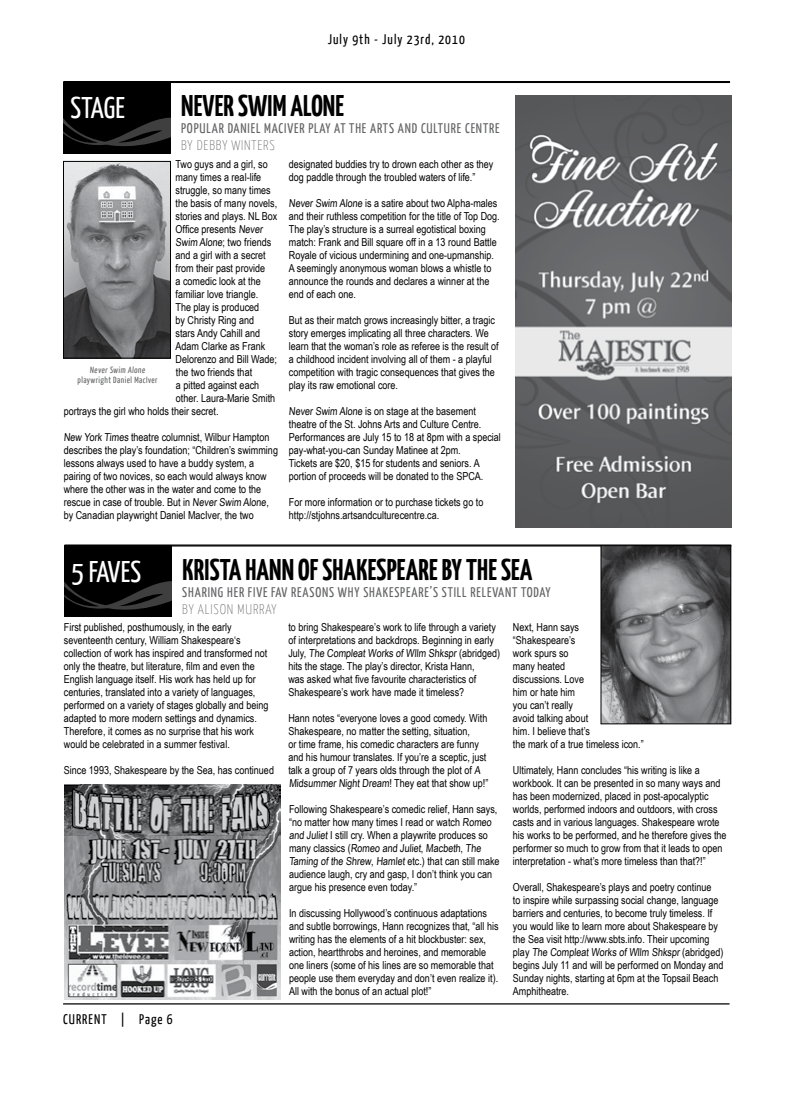
<style>
.page{position:relative;width:792px;height:1098px;background:#fff}
.page>*{position:absolute;margin:0;border:0;box-sizing:border-box;transform-origin:0 0}
.t1{font:700 30px "Yanone Kaffeesatz";letter-spacing:.005em;color:#000;scale:.96 1}
.t2{font:30px "Yanone Kaffeesatz";color:#fff}
.t3{font:14px "Yanone Kaffeesatz";letter-spacing:.06em;color:#636466}
.t4{font:14px "Yanone Kaffeesatz";letter-spacing:.075em;color:#000}
.t5{font:100 14px "Yanone Kaffeesatz";letter-spacing:.06em;color:#636466}
.t6{font:11px/13px "Arial Narrow";color:#000}
.t7{font:9px/10.5px "Yanone Kaffeesatz";letter-spacing:.05em;color:#636466;text-align:center}
</style>
<div class="page">
<hr style="left:63px;top:1003px;width:667px;height:2px;background:#000">
<div style="left:63px;top:82px;width:108px;height:72px;background:#000"></div>
<hr style="left:63px;top:82px;width:667px;height:1px;background:#000">
<hr style="left:63px;top:81px;width:667px;height:1px;background:#000">
<svg style="left:63px;top:118px;width:108px;height:28px"></svg>
<div style="left:64px;top:545px;width:108px;height:72px;background:#000"></div>
<hr style="left:65px;top:545px;width:666px;height:2px;background:#000">
<hr style="left:65px;top:544px;width:666px;height:2px;background:#000">
<svg style="left:64px;top:581px;width:108px;height:29px"></svg>
<img style="left:65px;top:163px;width:104px;height:194px">
<div style="left:63px;top:161px;width:108px;height:198px;border:1px solid #000"></div>
<img style="left:602px;top:547px;width:127px;height:175px">
<div style="left:600px;top:545px;width:131px;height:179px;border:1px solid #000"></div>
<img style="left:64px;top:785px;width:216px;height:215px">
<img style="left:515px;top:95px;width:216px;height:432px">
<p class="t4" style="left:328px;top:30px;width:139px">JULY 9TH - JULY 23RD, 2010</p>
<h1 class="t2" style="left:70px;top:88px;width:54px">STAGE</h1>
<h1 class="t1" style="left:181px;top:86px;width:171px">NEVER SWIM ALO NE</h1>
<p class="t3" style="left:181px;top:119px;width:222px">POPULAR DANIEL MAC IVER PLAY AT THE ARTS AND</p>
<p class="t3" style="left:421px;top:119px;width:21px">CULTURE</p>
<p class="t3" style="left:465px;top:119px;width:9px">CENTRE</p>
<p class="t5" style="left:181px;top:137px;width:95px">BY DEBBY WINTERS</p>
<p class="t6" style="left:176px;top:157px;width:94px">Two guys and a girl, so</p>
<p class="t6" style="left:176px;top:170px;width:87px">many times a real-life</p>
<p class="t6" style="left:176px;top:183px;width:97px">struggle, so many times</p>
<p class="t6" style="left:176px;top:196px;width:103px">the basis of many novels,</p>
<p class="t6" style="left:176px;top:209px;width:103px">stories and plays. NL Box</p>
<p class="t6" style="left:176px;top:222px;width:90px">Office presents Never</p>
<p class="t6" style="left:175px;top:235px;width:97px">Swim Alone; two friends</p>
<p class="t6" style="left:176px;top:248px;width:92px">and a girl with a secret</p>
<p class="t6" style="left:176px;top:261px;width:91px">from their past provide</p>
<p class="t6" style="left:176px;top:274px;width:87px">a comedic look at the</p>
<p class="t6" style="left:176px;top:287px;width:84px">familiar love triangle.</p>
<p class="t6" style="left:176px;top:300px;width:85px">The play is produced</p>
<p class="t6" style="left:176px;top:313px;width:80px">by Christy Ring and</p>
<p class="t6" style="left:176px;top:326px;width:86px">stars Andy Cahill and</p>
<p class="t6" style="left:176px;top:339px;width:91px">Adam Clarke as Frank</p>
<p class="t6" style="left:176px;top:352px;width:103px">Delorenzo and Bill Wade;</p>
<p class="t6" style="left:176px;top:365px;width:78px">the two friends that</p>
<p class="t6" style="left:176px;top:378px;width:85px">a pitted against each</p>
<p class="t6" style="left:176px;top:391px;width:101px">other. Laura-Marie Smith</p>
<p class="t6" style="left:64px;top:404px;width:156px">portrays the girl who holds their secret.</p>
<p class="t6" style="left:64px;top:430px;width:216px">New York Times theatre columnist, Wilbur Hampton describes the play’s foundation; “Children’s swimming lessons always used to have a buddy system, a pairing of two novices, so each would always know where the other was in the water and come to the rescue in case of trouble. But in Never Swim Alone, by Canadian playwright Daniel MacIver, the two</p>
<p class="t6" style="left:289px;top:157px;width:206px">designated buddies try to drown each other as they dog paddle through the troubled waters of life.”</p>
<p class="t6" style="left:289px;top:196px;width:212px">Never Swim Alone is a satire about two Alpha-males and their ruthless competition for the title of Top Dog.<br>The play’s structure is a surreal egotistical boxing match: Frank and Bill square off in a 13 round Battle Royale of vicious undermining and one-upmanship.<br>A seemingly anonymous woman blows a whistle to announce the rounds and declares a winner at the end of each one.</p>
<p class="t6" style="left:289px;top:313px;width:211px">But as their match grows increasingly bitter, a tragic story emerges implicating all three characters. We learn that the woman’s role as referee is the result of a childhood incident involving all of them - a playful competition with tragic consequences that gives the play its raw emotional core.</p>
<p class="t6" style="left:289px;top:404px;width:214px">Never Swim Alone is on stage at the basement theatre of the St. Johns Arts and Culture Centre.<br>Performances are July 15 to 18 at 8pm with a special pay-what-you-can Sunday Matinee at 2pm.<br>Tickets are $20, $15 for students and seniors. A portion of proceeds will be donated to the SPCA.</p>
<p class="t6" style="left:289px;top:495px;width:196px">For more information or to purchase tickets go to http://stjohns.artsandculturecentre.ca.</p>
<p class="t7" style="left:77px;top:364px;width:81px">NEVER SWIM ALONE<br>PLAYWRIGHT DANIEL MACIVER</p>
<h1 class="t2" style="left:71px;top:552px;width:60px">5 FAVES</h1>
<h1 class="t1" style="left:182px;top:549px;width:366px">KRISTA HANN OF SHAKESPEARE BY THE SEA</h1>
<p class="t3" style="left:182px;top:583px;width:210px">SHARING HER FIVE FAV REAS ONS WHY SHAKESPEARE</p>
<p class="t3" style="left:430px;top:583px;width:74px">’S STILL RELEVANT</p>
<p class="t3" style="left:521px;top:583px;width:31px">TODAY</p>
<p class="t5" style="left:182px;top:600px;width:96px">BY ALISON MURRAY</p>
<p class="t6" style="left:64px;top:620px;width:206px">First published, posthumously, in the early seventeenth century, William Shakespeare‘s collection of work has inspired and transformed not only the theatre, but literature, film and even the English language itself. His work has held up for centuries, translated into a variety of languages, performed on a variety of stages globally and being adapted to more modern settings and dynamics.<br>Therefore, it comes as no surprise that his work would be celebrated in a summer festival.</p>
<p class="t6" style="left:64px;top:763px;width:212px">Since 1993, Shakespeare by the Sea, has continued</p>
<p class="t4" style="left:63px;top:1010px;width:111px">CURRENT | PAGE 6</p>
<p class="t6" style="left:288px;top:620px;width:213px">to bring Shakespeare’s work to life through a variety of interpretations and backdrops. Beginning in early July, The Compleat Works of Wllm Shkspr (abridged) hits the stage. The play’s director, Krista Hann,<br>was asked what five favourite characteristics of Shakespeare’s work have made it timeless?</p>
<p class="t6" style="left:288px;top:711px;width:202px">Hann notes “everyone loves a good comedy. With Shakespeare, no matter the setting, situation,<br>or time frame, his comedic characters are funny and his humour translates. If you’re a sceptic, just talk a group of 7 years olds through the plot of A Midsummer Night Dream! They eat that show up!”</p>
<p class="t6" style="left:289px;top:802px;width:212px">Following Shakespeare’s comedic relief, Hann says, “no matter how many times I read or watch Romeo and Juliet I still cry. When a playwrite produces so many classics (Romeo and Juliet, Macbeth, The Taming of the Shrew, Hamlet etc.) that can still make audience laugh, cry and gasp, I don’t think you can argue his presence even today.”</p>
<p class="t6" style="left:289px;top:906px;width:211px">In discussing Hollywood’s continuous adaptations and subtle borrowings, Hann recognizes that, “all his writing has the elements of a hit blockbuster: sex, action, heartthrobs and heroines, and memorable one liners (some of his lines are so memorable that people use them everyday and don’t even realize it).<br>All with the bonus of an actual plot!”</p>
<p class="t6" style="left:513px;top:620px;width:132px">Next, Hann says “Shakespeare’s<br>work spurs so<br>many heated<br>discussions. Love<br>him or hate him<br>you can’t really<br>avoid talking about<br>him. I believe that’s<br>the mark of a true timeless icon.”</p>
<p class="t6" style="left:513px;top:764px;width:215px">Ultimately, Hann concludes “his writing is like a workbook. It can be presented in so many ways and has been modernized, placed in post-apocalyptic worlds, performed indoors and outdoors, with cross casts and in various languages. Shakespeare wrote his works to be performed, and he therefore gives the performer so much to grow from that it leads to open interpretation - what’s more timeless than that?!”</p>
<p class="t6" style="left:513px;top:881px;width:212px">Overall, Shakespeare’s plays and poetry continue<br>to inspire while surpassing social change, language barriers and centuries, to become truly timeless. If you would like to learn more about Shakespeare by the Sea visit http://www.sbts.info. Their upcoming play The Compleat Works of Wllm Shkspr (abridged) begins July 11 and will be performed on Monday and Sunday nights, starting at 6pm at the Topsail Beach Amphitheatre.</p>
</div>
